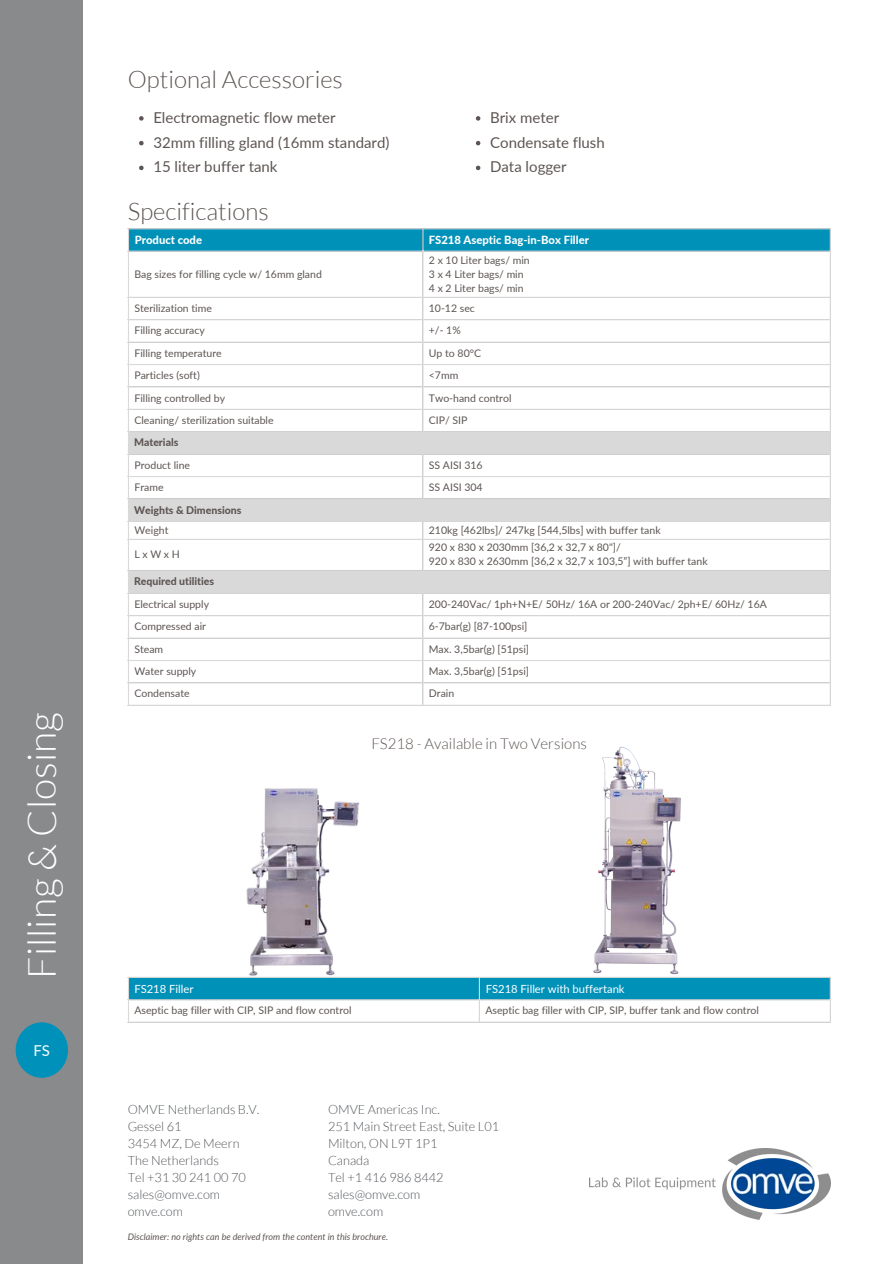
<style>
.page{position:relative;width:894px;height:1264px;background:#fff}
.page>*{position:absolute;margin:0;border:0;box-sizing:border-box;transform-origin:0 0}
.t1{font:300 39px "Lato";color:#fff}
.t2{font:300 24px "Lato";color:#5d5553}
.t3{font:15px "Lato";color:#5d5553}
.t4{font:300 15px "Lato";color:#5d5553}
.t5{font:15px "Lato";color:#fff}
.t6{font:300 12.75px/17px "Lato";color:#54565b}
.t7{font:800 11.25px "Lato";color:#fff}
.t8{font:11.25px "Lato";color:#fff}
.t9{font:10.5px "Lato";color:#5d5553}
.t10{font:800 10.5px "Lato";color:#5d5553}
.t11{font:italic 9px "Lato";color:#5d5553}
</style>
<div class="page">
<div style="left:1px;top:0;width:82px;height:1263px;background:#888a8c"></div>
<div style="left:16px;top:1022px;width:52px;height:55px;background:#0091ba;border-radius:50%"></div>
<img style="left:589px;top:1148px;width:241px;height:71px">
<div style="left:129px;top:229px;width:700px;height:21px;background:#0091b9"></div>
<svg style="left:129px;top:432px;width:700px;height:160px"></svg>
<hr style="left:128px;top:229px;width:1px;height:475px;background:#d9d9d9">
<hr style="left:422px;top:229px;width:1px;height:202px;background:#d9d9d9">
<hr style="left:422px;top:454px;width:1px;height:44px;background:#d9d9d9">
<hr style="left:422px;top:522px;width:1px;height:48px;background:#d9d9d9">
<hr style="left:422px;top:594px;width:1px;height:110px;background:#d9d9d9">
<hr style="left:829px;top:229px;width:1px;height:475px;background:#d9d9d9">
<hr style="left:128px;top:228px;width:702px;height:1px;background:#d9d9d9">
<hr style="left:128px;top:250px;width:702px;height:2px;background:#d9d9d9">
<hr style="left:128px;top:297px;width:702px;height:1px;background:#d9d9d9">
<hr style="left:128px;top:319px;width:702px;height:1px;background:#d9d9d9">
<hr style="left:128px;top:341px;width:702px;height:2px;background:#d9d9d9">
<hr style="left:128px;top:364px;width:702px;height:1px;background:#d9d9d9">
<hr style="left:128px;top:386px;width:702px;height:1px;background:#d9d9d9">
<hr style="left:128px;top:409px;width:702px;height:1px;background:#d9d9d9">
<hr style="left:128px;top:431px;width:702px;height:1px;background:#d9d9d9">
<hr style="left:128px;top:453px;width:702px;height:1px;background:#d9d9d9">
<hr style="left:128px;top:476px;width:702px;height:1px;background:#d9d9d9">
<hr style="left:128px;top:498px;width:702px;height:1px;background:#d9d9d9">
<hr style="left:128px;top:521px;width:702px;height:1px;background:#d9d9d9">
<hr style="left:128px;top:539px;width:702px;height:1px;background:#d9d9d9">
<hr style="left:128px;top:570px;width:702px;height:1px;background:#d9d9d9">
<hr style="left:128px;top:592px;width:702px;height:2px;background:#d9d9d9">
<hr style="left:128px;top:615px;width:702px;height:1px;background:#d9d9d9">
<hr style="left:128px;top:637px;width:702px;height:1px;background:#d9d9d9">
<hr style="left:128px;top:660px;width:702px;height:1px;background:#d9d9d9">
<hr style="left:128px;top:682px;width:702px;height:1px;background:#d9d9d9">
<hr style="left:128px;top:704px;width:702px;height:2px;background:#d9d9d9">
<div style="left:129px;top:977px;width:700px;height:22px;background:#0091b9"></div>
<hr style="left:128px;top:977px;width:1px;height:44px;background:#d9d9d9">
<hr style="left:478px;top:977px;width:2px;height:44px;background:#d9d9d9">
<hr style="left:829px;top:977px;width:1px;height:44px;background:#d9d9d9">
<hr style="left:128px;top:976px;width:702px;height:1px;background:#d9d9d9">
<hr style="left:128px;top:999px;width:702px;height:1px;background:#d9d9d9">
<hr style="left:128px;top:1021px;width:702px;height:1px;background:#d9d9d9">
<img style="left:593px;top:746px;width:88px;height:228px">
<img style="left:200px;top:788px;width:191px;height:189px">
<svg style="left:139px;top:116px;width:4px;height:5px"></svg>
<svg style="left:139px;top:141px;width:4px;height:4px"></svg>
<svg style="left:139px;top:166px;width:4px;height:4px"></svg>
<svg style="left:475px;top:116px;width:5px;height:5px"></svg>
<svg style="left:475px;top:141px;width:5px;height:4px"></svg>
<svg style="left:475px;top:166px;width:5px;height:4px"></svg>
<p class="t1" style="left:17px;top:978px;width:268px;rotate:-90deg">Filling &amp; Closing</p>
<h1 class="t5" style="left:33px;top:1041px;width:18px">FS</h1>
<p class="t2" style="left:128px;top:64px;width:216px">Optional Accessories</p>
<p class="t3" style="left:153px;top:108px;width:184px">Electromagnetic flow meter</p>
<p class="t3" style="left:153px;top:133px;width:237px">32mm filling gland (16mm standard)</p>
<p class="t3" style="left:153px;top:158px;width:126px">15 liter buffer tank</p>
<h4 class="t2" style="left:128px;top:197px;width:142px">Specifications</h4>
<p class="t3" style="left:490px;top:108px;width:70px">Brix meter</p>
<p class="t3" style="left:490px;top:133px;width:116px">Condensate flush</p>
<h5 class="t3" style="left:490px;top:158px;width:78px">Data logger</h5>
<p class="t7" style="left:135px;top:233px;width:69px">Product code</p>
<p class="t7" style="left:428px;top:233px;width:161px">FS218 Aseptic Bag-in-Box Filler</p>
<p class="t9" style="left:134px;top:268px;width:189px">Bag sizes for filling cycle w/ 16mm gland</p>
<p class="t9" style="left:429px;top:254px;width:102px">2 x 10 Liter bags/ min</p>
<p class="t9" style="left:429px;top:268px;width:96px">3 x 4 Liter bags/ min</p>
<p class="t9" style="left:429px;top:282px;width:96px">4 x 2 Liter bags/ min</p>
<h2 class="t9" style="left:134px;top:301px;width:79px">Sterilization time</h2>
<p class="t9" style="left:429px;top:301px;width:48px">10-12 sec</p>
<p class="t9" style="left:134px;top:324px;width:72px">Filling accuracy</p>
<p class="t9" style="left:429px;top:324px;width:33px">+/- 1%</p>
<p class="t9" style="left:134px;top:346px;width:89px">Filling temperature</p>
<p class="t9" style="left:429px;top:346px;width:54px">Up to 80°C</p>
<p class="t9" style="left:134px;top:369px;width:67px">Particles (soft)</p>
<p class="t9" style="left:429px;top:369px;width:31px">&lt;7mm</p>
<p class="t9" style="left:134px;top:391px;width:92px">Filling controlled by</p>
<p class="t9" style="left:429px;top:391px;width:84px">Two-hand control</p>
<p class="t9" style="left:134px;top:413px;width:141px">Cleaning/ sterilization suitable</p>
<p class="t9" style="left:429px;top:413px;width:40px">CIP/ SIP</p>
<p class="t10" style="left:134px;top:436px;width:46px">Materials</p>
<p class="t9" style="left:134px;top:458px;width:57px">Product line</p>
<p class="t9" style="left:429px;top:458px;width:55px">SS AISI 316</p>
<p class="t9" style="left:134px;top:481px;width:31px">Frame</p>
<p class="t9" style="left:429px;top:481px;width:55px">SS AISI 304</p>
<p class="t10" style="left:134px;top:503px;width:109px">Weights &amp; Dimensions</p>
<p class="t9" style="left:134px;top:524px;width:36px">Weight</p>
<p class="t9" style="left:429px;top:524px;width:233px">210kg [462lbs]/ 247kg [544,5lbs] with buffer tank</p>
<p class="t9" style="left:134px;top:548px;width:47px">L x W x H</p>
<p class="t9" style="left:429px;top:541px;width:193px">920 x 830 x 2030mm [36,2 x 32,7 x 80"]/</p>
<p class="t9" style="left:429px;top:555px;width:280px">920 x 830 x 2630mm [36,2 x 32,7 x 103,5”] with buffer tank</p>
<p class="t10" style="left:134px;top:575px;width:82px">Required utilities</p>
<p class="t9" style="left:134px;top:597px;width:76px">Electrical supply</p>
<p class="t9" style="left:429px;top:597px;width:339px">200-240Vac/ 1ph+N+E/ 50Hz/ 16A or 200-240Vac/ 2ph+E/ 60Hz/ 16A</p>
<p class="t9" style="left:134px;top:620px;width:73px">Compressed air</p>
<p class="t9" style="left:429px;top:620px;width:100px">6-7bar(g) [87-100psi]</p>
<p class="t9" style="left:134px;top:642px;width:30px">Steam</p>
<p class="t9" style="left:429px;top:642px;width:102px">Max. 3,5bar(g) [51psi]</p>
<p class="t9" style="left:134px;top:664px;width:63px">Water supply</p>
<p class="t9" style="left:429px;top:664px;width:102px">Max. 3,5bar(g) [51psi]</p>
<p class="t9" style="left:134px;top:687px;width:57px">Condensate</p>
<p class="t9" style="left:429px;top:687px;width:27px">Drain</p>
<p class="t4" style="left:371px;top:734px;width:217px">FS218 - Available in Two Versions</p>
<p class="t8" style="left:134px;top:981px;width:61px">FS218 Filler</p>
<p class="t8" style="left:485px;top:981px;width:140px">FS218 Filler with buffertank</p>
<p class="t9" style="left:134px;top:1003px;width:219px">Aseptic bag filler with CIP, SIP and flow control</p>
<p class="t9" style="left:485px;top:1003px;width:275px">Aseptic bag filler with CIP, SIP, buffer tank and flow control</p>
<h3 class="t6" style="left:128px;top:1100px;width:133px">OMVE Netherlands B.V.<br>Gessel 61<br>3454 MZ, De Meern<br>The Netherlands<br>Tel +31 30 241 00 70 sales@omve.com omve.com</h3>
<h2 class="t6" style="left:328px;top:1100px;width:173px">OMVE Americas Inc.<br>251 Main Street East, Suite L01<br>Milton, ON L9T 1P1<br>Canada<br>Tel +1 416 986 8442 sales@omve.com<br>omve.com</h2>
<p class="t11" style="left:128px;top:1231px;width:262px">Disclaimer: no rights can be derived from the content in this brochure.</p>
</div>
